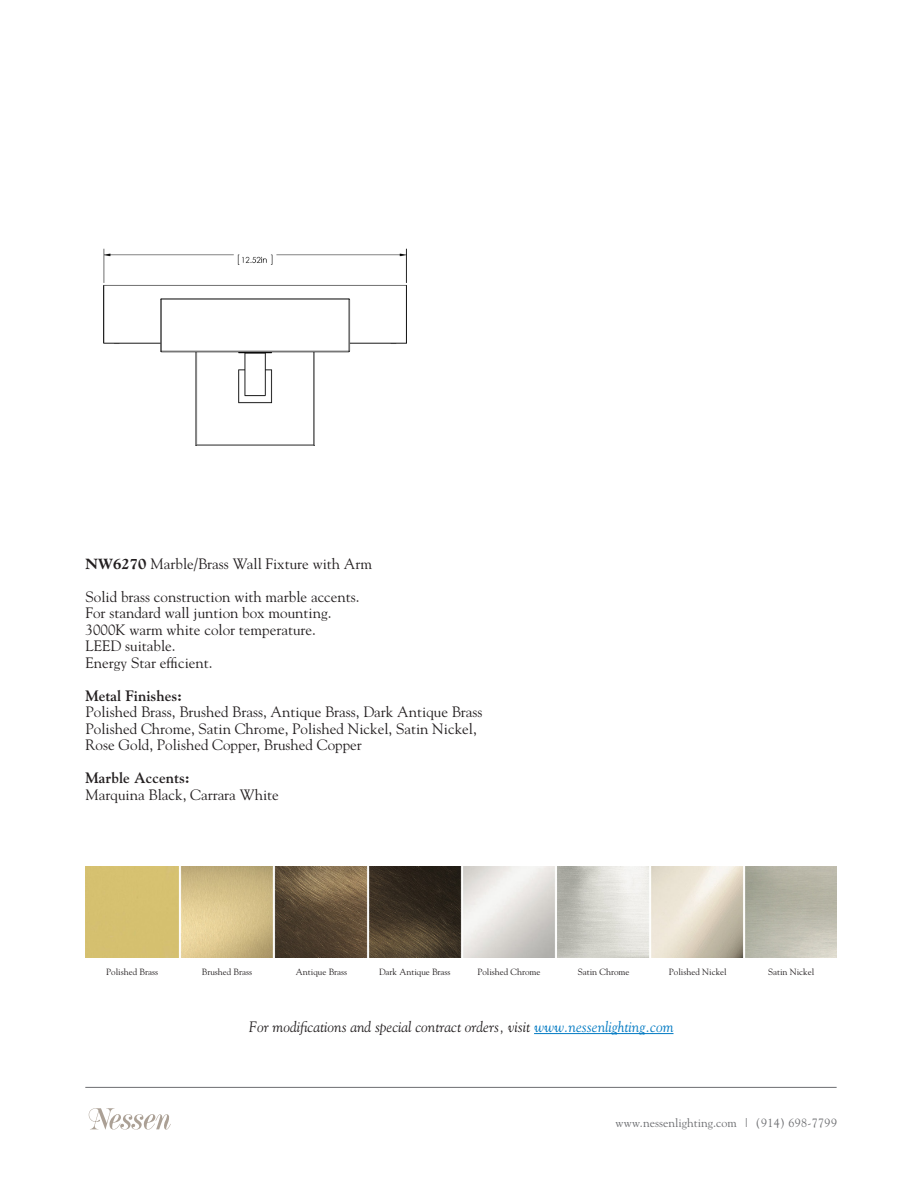
<style>
.page{position:relative;width:918px;height:1188px;background:#fff}
.page>*{position:absolute;margin:0;border:0;box-sizing:border-box;transform-origin:0 0}
.t1{font:15px/16.5px "Goudy";color:#231f20}
.t2{font:italic 15px "Goudy";color:#231f20}
.t3{font:700 15px "Goudy";color:#231f20}
.t4{font:12px "Goudy";color:#6c6d70}
.t5{font:9px "Goudy";color:#231f20}
.s1{font-weight:800}
.s2{color:#0079c2}
</style>
<div class="page">
<hr style="left:534px;top:1033px;width:140px;height:1px;background:#0079c2">
<hr style="left:85px;top:1087px;width:752px;height:1px;background:#6c6d70">
<svg style="left:89px;top:1108px;width:82px;height:22px"></svg>
<img style="left:86px;top:867px;width:751px;height:91px">
<img style="left:103px;top:248px;width:303px;height:198px">
<p class="t1" style="left:86px;top:555px;width:288px"><span class="s1">NW6270</span> Marble/Brass Wall Fixture with Arm</p>
<p class="t1" style="left:86px;top:588px;width:276px">Solid brass construction with marble accents.</p>
<p class="t1" style="left:86px;top:604px;width:247px">For standard wall juntion box mounting.</p>
<p class="t1" style="left:86px;top:621px;width:232px">3000K warm white color temperature.</p>
<p class="t1" style="left:86px;top:637px;width:92px">LEED suitable.</p>
<p class="t1" style="left:86px;top:654px;width:129px">Energy Star efficient.</p>
<p class="t3" style="left:86px;top:686px;width:98px">Metal Finishes:</p>
<p class="t1" style="left:86px;top:703px;width:398px">Polished Brass, Brushed Brass, Antique Brass, Dark Antique Brass<br>Polished Chrome, Satin Chrome, Polished Nickel, Satin Nickel,<br>Rose Gold, Polished Copper, Brushed Copper</p>
<p class="t3" style="left:86px;top:769px;width:106px">Marble Accents:</p>
<p class="t1" style="left:86px;top:786px;width:195px">Marquina Black, Carrara White</p>
<p class="t5" style="left:106px;top:966px;width:53px">Polished Brass</p>
<p class="t5" style="left:202px;top:966px;width:52px">Brushed Brass</p>
<p class="t5" style="left:296px;top:966px;width:53px">Antique Brass</p>
<p class="t5" style="left:379px;top:966px;width:73px">Dark Antique Brass</p>
<p class="t5" style="left:477px;top:966px;width:65px">Polished Chrome</p>
<p class="t5" style="left:578px;top:966px;width:53px">Satin Chrome</p>
<p class="t5" style="left:669px;top:966px;width:59px">Polished Nickel</p>
<p class="t5" style="left:768px;top:966px;width:48px">Satin Nickel</p>
<p class="t2" style="left:249px;top:1018px;width:426px">For modifications and special contract orders, visit <span class="s2">www.nessenlighting.com</span></p>
<p class="t4" style="left:615px;top:1115px;width:223px">www.nessenlighting.com | (914) 698-7799</p>
</div>
